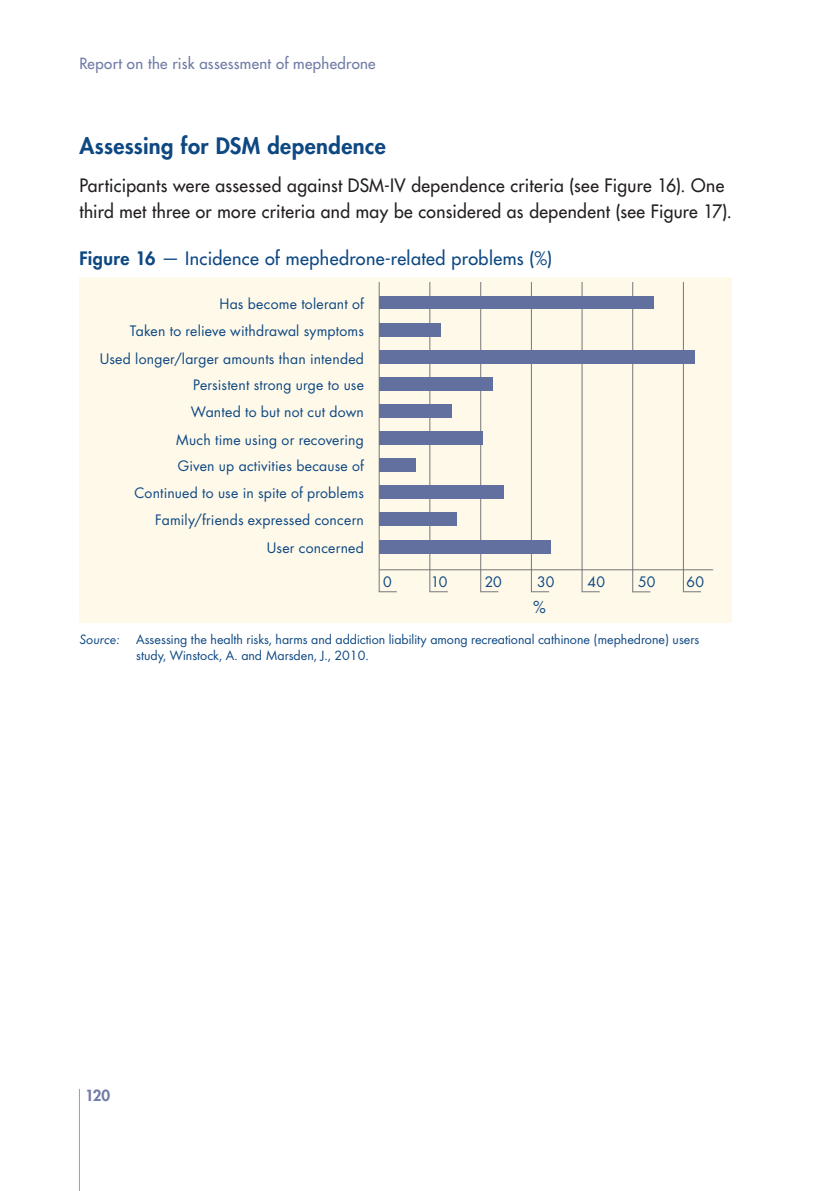
<style>
.page{position:relative;width:840px;height:1191px;background:#fff}
.page>*{position:absolute;margin:0;border:0;box-sizing:border-box;transform-origin:0 0}
.A2_HEADING{font:800 22px "Futura Std";letter-spacing:.02em;color:#0e4882}
._3_1_TEXTE{font:500 18px/26px "Futura Std";letter-spacing:.02em;color:#231f20}
.A4_HEADING{font:500 18px "Futura Std";letter-spacing:.02em;color:#0e4882}
.t1{font:16px "Futura Std";color:#0e4882}
.t2{font:500 15px "Futura Std";letter-spacing:.02em;color:#707ba6}
.t3{font:800 15px "Futura Std";color:#707ba6}
.t4{font:14px "Futura Std";letter-spacing:.015em;color:#0e4882}
.TABLE_NOTES_SOURCES{font:14px/16px "Futura Boo";color:#0e4882}
.s1{font-weight:800}
.s2{font-family:"Futura Boo Obl"}
</style>
<div class="page">
<hr style="left:79px;top:1089px;width:1px;height:102px;background:#989ebf">
<div style="left:79px;top:277px;width:652px;height:345px;background:#fef9e9"></div>
<svg style="left:378px;top:282px;width:336px;height:311px"></svg>
<hr style="left:379px;top:569px;width:333px;height:1px;background:#757679">
<hr style="left:378px;top:282px;width:1px;height:287px;background:#757679">
<svg style="left:378px;top:570px;width:18px;height:22px"></svg>
<hr style="left:429px;top:282px;width:1px;height:287px;background:#757679">
<svg style="left:429px;top:570px;width:18px;height:22px"></svg>
<hr style="left:480px;top:282px;width:1px;height:287px;background:#757679">
<svg style="left:480px;top:570px;width:17px;height:22px"></svg>
<hr style="left:530px;top:282px;width:1px;height:287px;background:#757679">
<svg style="left:530px;top:570px;width:18px;height:22px"></svg>
<hr style="left:581px;top:282px;width:1px;height:287px;background:#757679">
<svg style="left:581px;top:570px;width:18px;height:22px"></svg>
<hr style="left:632px;top:282px;width:1px;height:287px;background:#757679">
<svg style="left:632px;top:570px;width:17px;height:22px"></svg>
<hr style="left:682px;top:282px;width:1px;height:287px;background:#757679">
<svg style="left:682px;top:570px;width:18px;height:22px"></svg>
<div style="left:379px;top:296px;width:274px;height:13px;background:#61709f"></div>
<div style="left:379px;top:323px;width:61px;height:13px;background:#61709f"></div>
<div style="left:379px;top:350px;width:315px;height:13px;background:#61709f"></div>
<div style="left:379px;top:377px;width:114px;height:13px;background:#61709f"></div>
<div style="left:379px;top:404px;width:72px;height:13px;background:#61709f"></div>
<div style="left:379px;top:432px;width:103px;height:13px;background:#61709f"></div>
<div style="left:379px;top:458px;width:37px;height:14px;background:#61709f"></div>
<div style="left:379px;top:485px;width:124px;height:13px;background:#61709f"></div>
<div style="left:379px;top:513px;width:78px;height:13px;background:#61709f"></div>
<div style="left:379px;top:540px;width:171px;height:13px;background:#61709f"></div>
<p class="t2" style="left:79px;top:54px;width:297px">Report on the risk assessment of mephedrone</p>
<p class="A2_HEADING" style="left:79px;top:132px;width:307px">Assessing for DSM dependence</p>
<p class="_3_1_TEXTE" style="left:79px;top:172px;width:653px">Participants were assessed against DSM-IV dependence criteria (see Figure 16). One third met three or more criteria and may be considered as dependent (see Figure 17).</p>
<p class="A4_HEADING" style="left:79px;top:247px;width:474px"><span class="s1">Figure 16</span> — Incidence of mephedrone-related problems (%)</p>
<p class="t4" style="left:219px;top:294px;width:146px">Has become tolerant of</p>
<p class="t4" style="left:130px;top:322px;width:235px">Taken to relieve withdrawal symptoms</p>
<p class="t4" style="left:100px;top:349px;width:265px">Used longer/larger amounts than intended</p>
<p class="t4" style="left:193px;top:375px;width:172px">Persistent strong urge to use</p>
<p class="t4" style="left:191px;top:403px;width:174px">Wanted to but not cut down</p>
<p class="t4" style="left:176px;top:430px;width:189px">Much time using or recovering</p>
<p class="t4" style="left:178px;top:457px;width:188px">Given up activities because of</p>
<p class="t4" style="left:134px;top:484px;width:231px">Continued to use in spite of problems</p>
<p class="t4" style="left:155px;top:511px;width:210px">Family/friends expressed concern</p>
<p class="t4" style="left:267px;top:538px;width:99px">User concerned</p>
<p class="t4" style="left:383px;top:572px;width:10px">0</p>
<p class="t4" style="left:430px;top:572px;width:18px">10</p>
<p class="t4" style="left:484px;top:572px;width:19px">20</p>
<p class="t4" style="left:536px;top:572px;width:19px">30</p>
<p class="t4" style="left:587px;top:572px;width:19px">40</p>
<p class="t4" style="left:637px;top:572px;width:19px">50</p>
<p class="t4" style="left:686px;top:572px;width:19px">60</p>
<p class="t1" style="left:532px;top:596px;width:14px">%</p>
<p class="TABLE_NOTES_SOURCES" style="left:136px;top:631px;width:564px;text-indent:-57px"><span class="s2">Source:</span> Assessing the health risks, harms and addiction liability among recreational cathinone (mephedrone) users study, Winstock, A. and Marsden, J., 2010.</p>
<p class="t3" style="left:85px;top:1086px;width:27px">120</p>
</div>
